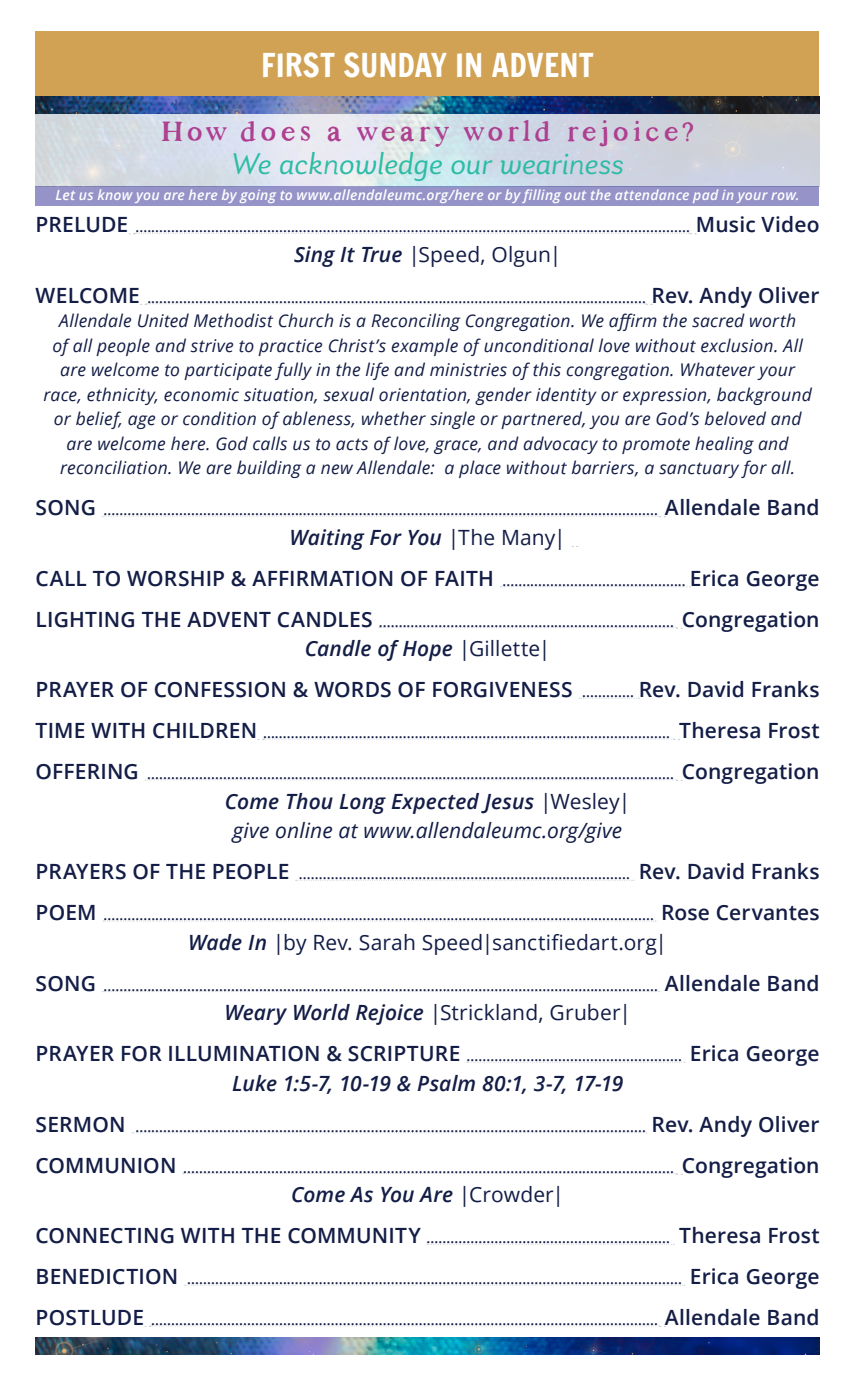
<style>
.page{position:relative;width:857px;height:1386px;background:#fff}
.page>*{position:absolute;margin:0;border:0;box-sizing:border-box;transform-origin:0 0}
.t1{font:47.25px "Walker";letter-spacing:.02em;color:#af4091}
.t2{font:italic 31.5px "Laca";letter-spacing:.005em;color:#2dbda6}
.t3{font:31.5px "Francois One";letter-spacing:.005em;color:#fff}
.t4{font:21px "Open Sans";letter-spacing:.01em;color:#131d46}
.t5{font:600 21px/40.8px "Open Sans";letter-spacing:.01em;color:#131d46;text-align:center}
.t6{font:italic 600 21px "Open Sans";letter-spacing:.01em;color:#131d46}
.t7{font:italic 21px/29.8px "Open Sans";letter-spacing:.005em;color:#131d46;text-align:center}
.t8{font:italic 17.5px/24.5px "Open Sans";letter-spacing:.015em;color:#131d46;text-align:center}
.t9{font:600 14px "Open Sans";color:#131d46}
.t10{font:italic 600 14px "Open Sans";letter-spacing:.015em;color:#fff}
.s1{font-size:21px}
.s2{font-weight:600;font-style:italic}
.s3{font-weight:400;font-style:normal}
.s4{font-style:italic}
.s5{font-weight:400}
.s6{font-size:14px}
.s7{font-weight:600}
.s8{font-style:normal}
</style>
<div class="page">
<svg style="left:129px;top:233px;width:567px;height:1px"></svg>
<svg style="left:141px;top:304px;width:511px;height:1px"></svg>
<svg style="left:102px;top:516px;width:563px;height:1px"></svg>
<svg style="left:500px;top:586px;width:190px;height:1px"></svg>
<svg style="left:379px;top:627px;width:303px;height:2px"></svg>
<svg style="left:579px;top:698px;width:60px;height:1px"></svg>
<svg style="left:258px;top:739px;width:421px;height:1px"></svg>
<svg style="left:145px;top:780px;width:537px;height:1px"></svg>
<svg style="left:296px;top:880px;width:338px;height:1px"></svg>
<svg style="left:103px;top:921px;width:553px;height:1px"></svg>
<svg style="left:102px;top:991px;width:558px;height:1px"></svg>
<svg style="left:467px;top:1062px;width:218px;height:1px"></svg>
<svg style="left:132px;top:1133px;width:514px;height:1px"></svg>
<svg style="left:183px;top:1173px;width:499px;height:2px"></svg>
<svg style="left:427px;top:1244px;width:247px;height:1px"></svg>
<svg style="left:185px;top:1285px;width:500px;height:1px"></svg>
<svg style="left:145px;top:1326px;width:520px;height:1px"></svg>
<div style="left:36px;top:187px;width:783px;height:19px;background:#9693c8"></div>
<div style="left:36px;top:31px;width:783px;height:65px;background:#d1a254"></div>
<img style="left:36px;top:113px;width:783px;height:74px">
<img style="left:36px;top:96px;width:783px;height:17px">
<img style="left:36px;top:1338px;width:783px;height:17px">
<h2 class="t3" style="left:261px;top:48px;width:334px">FIRST SUNDAY IN ADVENT</h2>
<h1 class="t1" style="left:159px;top:103px;width:538px">How does a weary world rejoice?</h1>
<h2 class="t2" style="left:231px;top:146px;width:394px">We acknowledge our weariness</h2>
<p class="t10" style="left:55px;top:185px;width:746px">Let us know you are here by going to www.allendaleumc.org/here or by filling out the attendance pad in your row.</p>
<p class="t9" style="left:36px;top:218px;width:785px"><span class="s1">PRELUDE</span> ........................................................................................................................................... <span class="s1">Music Video</span></p>
<h3 class="t4" style="left:294px;top:240px;width:269px"><span class="s2">Sing It True</span> |Speed, Olgun|</h3>
<p class="t9" style="left:36px;top:288px;width:785px"><span class="s1">WELCOME</span> ............................................................................................................................. <span class="s1">Rev. Andy Oliver</span></p>
<p class="t8" style="left:43px;top:308px;width:770px">Allendale United Methodist Church is a Reconciling Congregation. We affirm the sacred worth<br>of all people and strive to practice Christ’s example of unconditional love without exclusion. All are welcome to participate fully in the life and ministries of this congregation. Whatever your race, ethnicity, economic situation, sexual orientation, gender identity or expression, background or belief, age or condition of ableness, whether single or partnered, you are God’s beloved and are welcome here. God calls us to acts of love, grace, and advocacy to promote healing and reconciliation. We are building a new Allendale: a place without barriers, a sanctuary for all.</p>
<p class="t9" style="left:36px;top:500px;width:785px"><span class="s1">SONG</span> ........................................................................................................................................... <span class="s1">Allendale Band</span></p>
<h3 class="t6" style="left:289px;top:523px;width:278px">Waiting For You <span class="s3">|The Many|</span></h3>
<p class="t9" style="left:36px;top:571px;width:785px"><span class="s1">CALL TO WORSHIP &amp; AFFIRMATION OF FAITH</span> .............................................. <span class="s1">Erica George</span></p>
<p class="t9" style="left:36px;top:612px;width:785px"><span class="s1">LIGHTING THE ADVENT CANDLES</span> .......................................................................... <span class="s1">Congregation</span></p>
<h3 class="t5" style="left:36px;top:628px;width:785px"><span class="s4">Candle of Hope</span> <span class="s5">|Gillette|<br></span>PRAYER OF CONFESSION &amp; WORDS OF FORGIVENESS <span class="s6">.............</span> Rev. David Franks</h3>
<p class="t9" style="left:36px;top:723px;width:785px"><span class="s1">TIME WITH CHILDREN</span> ...................................................................................................... <span class="s1">Theresa Frost</span></p>
<p class="t9" style="left:36px;top:764px;width:785px"><span class="s1">OFFERING</span> .................................................................................................................................... <span class="s1">Congregation</span></p>
<h3 class="t7" style="left:225px;top:786px;width:407px"><span class="s7">Come Thou Long Expected Jesus</span> <span class="s8">|Wesley| </span>give online at www.allendaleumc.org/give</h3>
<p class="t9" style="left:36px;top:865px;width:785px"><span class="s1">PRAYERS OF THE PEOPLE</span> ................................................................................... <span class="s1">Rev. David Franks</span></p>
<p class="t9" style="left:36px;top:905px;width:785px"><span class="s1">POEM</span> .......................................................................................................................................... <span class="s1">Rose Cervantes</span></p>
<h3 class="t4" style="left:188px;top:928px;width:480px"><span class="s2">Wade In</span> |by Rev. Sarah Speed|sanctifiedart.org|</h3>
<p class="t9" style="left:36px;top:976px;width:785px"><span class="s1">SONG</span> ........................................................................................................................................... <span class="s1">Allendale Band</span></p>
<h3 class="t4" style="left:224px;top:998px;width:408px"><span class="s2">Weary World Rejoice</span> |Strickland, Gruber|</h3>
<p class="t9" style="left:36px;top:1047px;width:785px"><span class="s1">PRAYER FOR ILLUMINATION &amp; SCRIPTURE</span> ...................................................... <span class="s1">Erica George</span></p>
<h3 class="t6" style="left:232px;top:1069px;width:393px">Luke 1:5-7, 10-19 &amp; Psalm 80:1, 3-7, 17-19</h3>
<p class="t9" style="left:36px;top:1117px;width:785px"><span class="s1">SERMON</span> ................................................................................................................................ <span class="s1">Rev. Andy Oliver</span></p>
<p class="t9" style="left:36px;top:1158px;width:785px"><span class="s1">COMMUNION</span> ........................................................................................................................... <span class="s1">Congregation</span></p>
<h3 class="t6" style="left:291px;top:1180px;width:274px">Come As You Are <span class="s3">|Crowder|</span></h3>
<p class="t9" style="left:36px;top:1229px;width:785px"><span class="s1">CONNECTING WITH THE COMMUNITY</span> ............................................................. <span class="s1">Theresa Frost</span></p>
<p class="t9" style="left:36px;top:1269px;width:785px"><span class="s1">BENEDICTION</span> ............................................................................................................................ <span class="s1">Erica George</span></p>
<p class="t9" style="left:36px;top:1310px;width:785px"><span class="s1">POSTLUDE</span> ............................................................................................................................... <span class="s1">Allendale Band</span></p>
</div>
